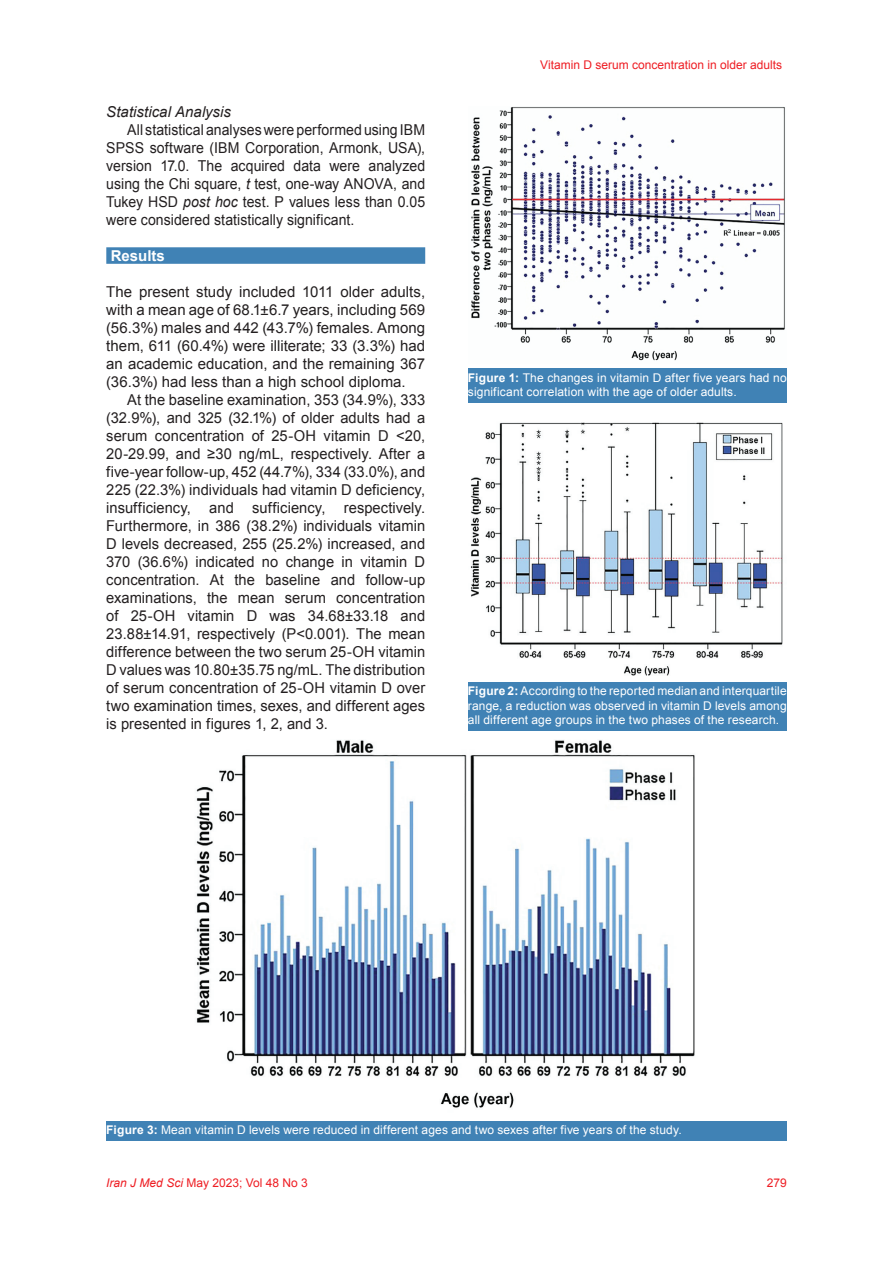
<style>
.page{position:relative;width:893px;height:1263px;background:#fff}
.page>*{position:absolute;margin:0;border:0;box-sizing:border-box;transform-origin:0 0}
.t1{font:15px/18px "Arial";letter-spacing:.005em;color:#231f20;text-align:justify}
.t2{font:15px/18px "Arial";letter-spacing:.005em;color:#231f20;text-align:justify;scale:.94 1}
.t3{font:italic 15px "Arial";color:#231f20}
.t4{font:700 15px "Arial";color:#fff}
.t5{font:12px/14.4px "Arial";letter-spacing:.01em;color:#fff}
.t6{font:12px "Arial";color:#ee1d23}
.s1{font-style:italic}
.s2{font-weight:700}
</style>
<div class="page">
<div style="left:106px;top:247px;width:319px;height:17px;background:#4082b5"></div>
<img style="left:471px;top:107px;width:314px;height:254px">
<img style="left:471px;top:422px;width:312px;height:254px">
<img style="left:196px;top:740px;width:499px;height:368px">
<div style="left:468px;top:369px;width:319px;height:34px;background:#4082b5"></div>
<div style="left:468px;top:682px;width:319px;height:49px;background:#4082b5"></div>
<div style="left:106px;top:1121px;width:681px;height:20px;background:#4082b5"></div>
<p class="t3" style="left:106px;top:102px;width:126px">Statistical Analysis</p>
<p class="t2" style="left:106px;top:121px;width:341px;text-indent:21px">All statistical analyses were performed using IBM SPSS software (IBM Corporation, Armonk, USA), version 17.0. The acquired data were analyzed using the Chi square, <span class="s1">t</span> test, one-way ANOVA, and Tukey HSD <span class="s1">post hoc</span> test. P values less than 0.05 were considered statistically significant.</p>
<p class="t4" style="left:111px;top:245px;width:56px">Results</p>
<p class="t1" style="left:106px;top:283px;width:320px">The present study included 1011 older adults, with a mean age of 68.1±6.7 years, including 569 (56.3%) males and 442 (43.7%) females. Among them, 611 (60.4%) were illiterate; 33 (3.3%) had an academic education, and the remaining 367 (36.3%) had less than a high school diploma.</p>
<p class="t1" style="left:106px;top:391px;width:320px;text-indent:21px">At the baseline examination, 353 (34.9%), 333 (32.9%), and 325 (32.1%) of older adults had a serum concentration of 25-OH vitamin D &lt;20, 20-29.99, and ≥30 ng/mL, respectively. After a five-year follow-up, 452 (44.7%), 334 (33.0%), and 225 (22.3%) individuals had vitamin D deficiency, insufficiency, and sufficiency, respectively.<br>Furthermore, in 386 (38.2%) individuals vitamin D levels decreased, 255 (25.2%) increased, and 370 (36.6%) indicated no change in vitamin D concentration. At the baseline and follow-up examinations, the mean serum concentration of 25-OH vitamin D was 34.68±33.18 and 23.88±14.91, respectively (P&lt;0.001). The mean difference between the two serum 25-OH vitamin D values was 10.80±35.75 ng/mL. The distribution of serum concentration of 25-OH vitamin D over two examination times, sexes, and different ages is presented in figures 1, 2, and 3.</p>
<p class="t6" style="left:540px;top:57px;width:243px">Vitamin D serum concentration in older adults</p>
<p class="t5" style="left:468px;top:370px;width:320px"><span class="s2">Figure 1:</span> The changes in vitamin D after five years had no significant correlation with the age of older adults.</p>
<p class="t5" style="left:468px;top:684px;width:320px;text-align:justify"><span class="s2">Figure 2:</span> According to the reported median and interquartile range, a reduction was observed in vitamin D levels among all different age groups in the two phases of the research.</p>
<p class="t5" style="left:106px;top:1123px;width:577px"><span class="s2">Figure 3:</span> Mean vitamin D levels were reduced in different ages and two sexes after five years of the study.</p>
<p class="t6" style="left:106px;top:1175px;width:203px"><span class="s1">Iran J Med Sci</span> May 2023; Vol 48 No 3</p>
<p class="t6" style="left:767px;top:1175px;width:22px">279</p>
</div>
